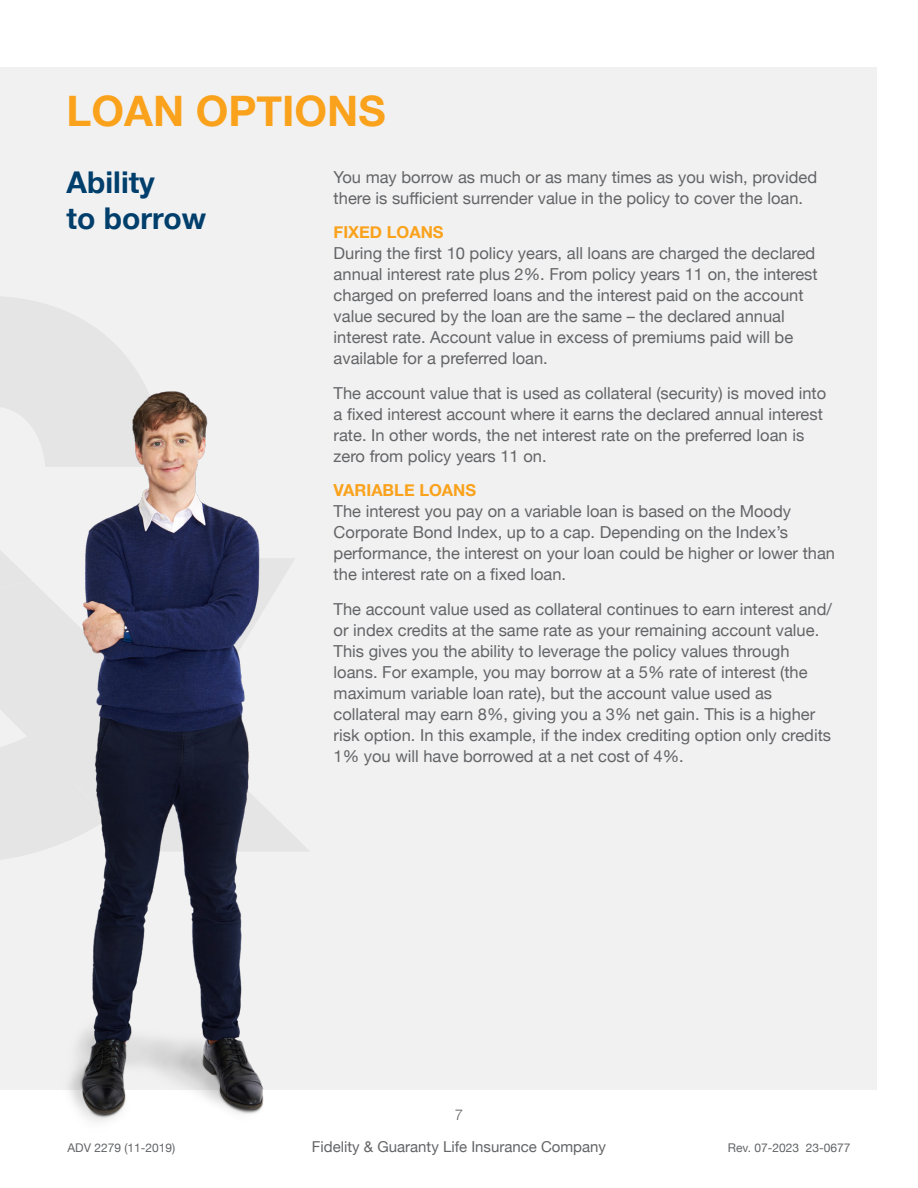
<style>
.page{position:relative;width:918px;height:1188px;background:#fff}
.page>*{position:absolute;margin:0;border:0;box-sizing:border-box;transform-origin:0 0}
.t1{font:700 42px "Helvetica Neue";color:#faa21b}
.t2{font:700 30px/36px "Helvetica Neue";color:#003e6b}
.t3{font:16.5px/21px "Helvetica Neue";color:#636466}
.t4{font:700 16.5px "Helvetica Neue";color:#faa21b}
.t5{font:15px "Helvetica Neue";color:#636466}
.t6{font:300 15px "Helvetica Neue";color:#636466}
.t7{font:12px "Helvetica Neue";color:#636466}
</style>
<div class="page">
<div style="left:0;top:68px;width:877px;height:1022px;background:#f1f1f2"></div>
<svg style="left:0;top:297px;width:84px;height:563px"></svg>
<div style="left:0;top:581px;width:30px;height:271px;background:#e5e5e6"></div>
<img style="left:30px;top:321px;width:279px;height:801px">
<h1 class="t1" style="left:67px;top:78px;width:320px">LOAN OPTIONS</h1>
<h2 class="t2" style="left:67px;top:165px;width:141px">Ability<br>to borrow</h2>
<p class="t3" style="left:334px;top:167px;width:485px">You may borrow as much or as many times as you wish, provided there is sufficient surrender value in the policy to cover the loan.</p>
<p class="t4" style="left:334px;top:219px;width:112px">FIXED LOANS</p>
<p class="t3" style="left:334px;top:244px;width:486px">During the first 10 policy years, all loans are charged the declared annual interest rate plus 2%. From policy years 11 on, the interest charged on preferred loans and the interest paid on the account value secured by the loan are the same – the declared annual interest rate. Account value in excess of premiums paid will be available for a preferred loan.</p>
<p class="t3" style="left:334px;top:383px;width:494px">The account value that is used as collateral (security) is moved into a fixed interest account where it earns the declared annual interest rate. In other words, the net interest rate on the preferred loan is zero from policy years 11 on.</p>
<p class="t4" style="left:334px;top:477px;width:144px">VARIABLE LOANS</p>
<p class="t3" style="left:334px;top:502px;width:503px">The interest you pay on a variable loan is based on the Moody Corporate Bond Index, up to a cap. Depending on the Index’s performance, the interest on your loan could be higher or lower than the interest rate on a fixed loan.</p>
<p class="t3" style="left:334px;top:599px;width:500px">The account value used as collateral continues to earn interest and/ or index credits at the same rate as your remaining account value.<br>This gives you the ability to leverage the policy values through loans. For example, you may borrow at a 5% rate of interest (the maximum variable loan rate), but the account value used as collateral may earn 8%, giving you a 3% net gain. This is a higher risk option. In this example, if the index crediting option only credits 1% you will have borrowed at a net cost of 4%.</p>
<p class="t6" style="left:455px;top:1103px;width:10px">7</p>
<p class="t7" style="left:68px;top:1139px;width:109px">ADV 2279 (11-2019)</p>
<p class="t5" style="left:312px;top:1135px;width:296px">Fidelity &amp; Guaranty Life Insurance Company</p>
<p class="t7" style="left:728px;top:1139px;width:124px">Rev. 07-2023 23-0677</p>
</div>
